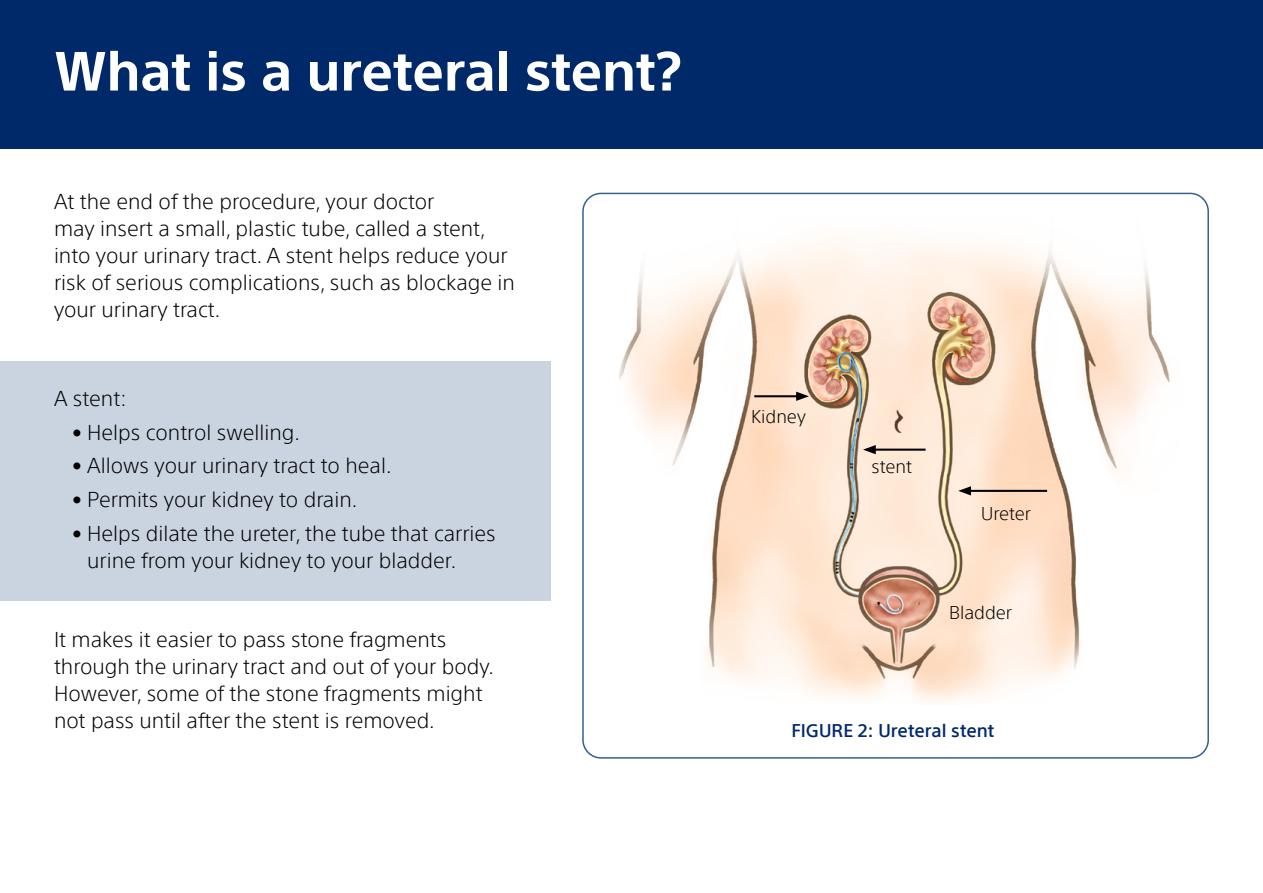
<style>
.page{position:relative;width:1263px;height:893px;background:#fff}
.page>*{position:absolute;margin:0;border:0;box-sizing:border-box;transform-origin:0 0}
.t1{font:700 54px "SST";letter-spacing:-.005em;color:#fff}
.t2{font:300 21px/27px "SST";color:#000}
.t3{font:300 18px "SST";color:#000}
.t4{font:500 18px "SST";color:#002969}
</style>
<div class="page">
<div style="left:0;top:361px;width:551px;height:239px;background:#cad4e1"></div>
<img style="left:619px;top:241px;width:551px;height:462px">
<hr style="left:967px;top:490px;width:80px;height:2px;background:#000">
<svg style="left:958px;top:486px;width:13px;height:9px"></svg>
<hr style="left:872px;top:449px;width:53px;height:2px;background:#000">
<svg style="left:863px;top:445px;width:13px;height:9px"></svg>
<div style="left:0;top:0;width:1263px;height:149px;background:#002969"></div>
<hr style="left:754px;top:395px;width:46px;height:2px;background:#000">
<svg style="left:796px;top:392px;width:13px;height:9px"></svg>
<h1 class="t1" style="left:54px;top:39px;width:629px">What is a ureteral stent?</h1>
<p class="t2" style="left:54px;top:188px;width:462px">At the end of the procedure, your doctor<br>may insert a small, plastic tube, called a stent, into your urinary tract. A stent helps reduce your risk of serious complications, such as blockage in your urinary tract.</p>
<p class="t2" style="left:54px;top:385px;width:75px">A stent:</p>
<p class="t2" style="left:72px;top:419px;width:229px">• Helps control swelling.</p>
<p class="t2" style="left:72px;top:452px;width:321px">• Allows your urinary tract to heal.</p>
<p class="t2" style="left:72px;top:486px;width:287px">• Permits your kidney to drain.</p>
<p class="t2" style="left:87px;top:519px;width:410px;text-indent:-15px">• Helps dilate the ureter, the tube that carries urine from your kidney to your bladder.</p>
<p class="t2" style="left:54px;top:625px;width:441px">It makes it easier to pass stone fragments through the urinary tract and out of your body.<br>However, some of the stone fragments might not pass until after the stent is removed.</p>
<p class="t3" style="left:751px;top:406px;width:56px">Kidney</p>
<p class="t3" style="left:872px;top:456px;width:42px">stent</p>
<p class="t3" style="left:981px;top:503px;width:51px">Ureter</p>
<p class="t3" style="left:949px;top:602px;width:64px">Bladder</p>
<p class="t4" style="left:791px;top:719px;width:205px">FIGURE 2: Ureteral stent</p>
</div>
